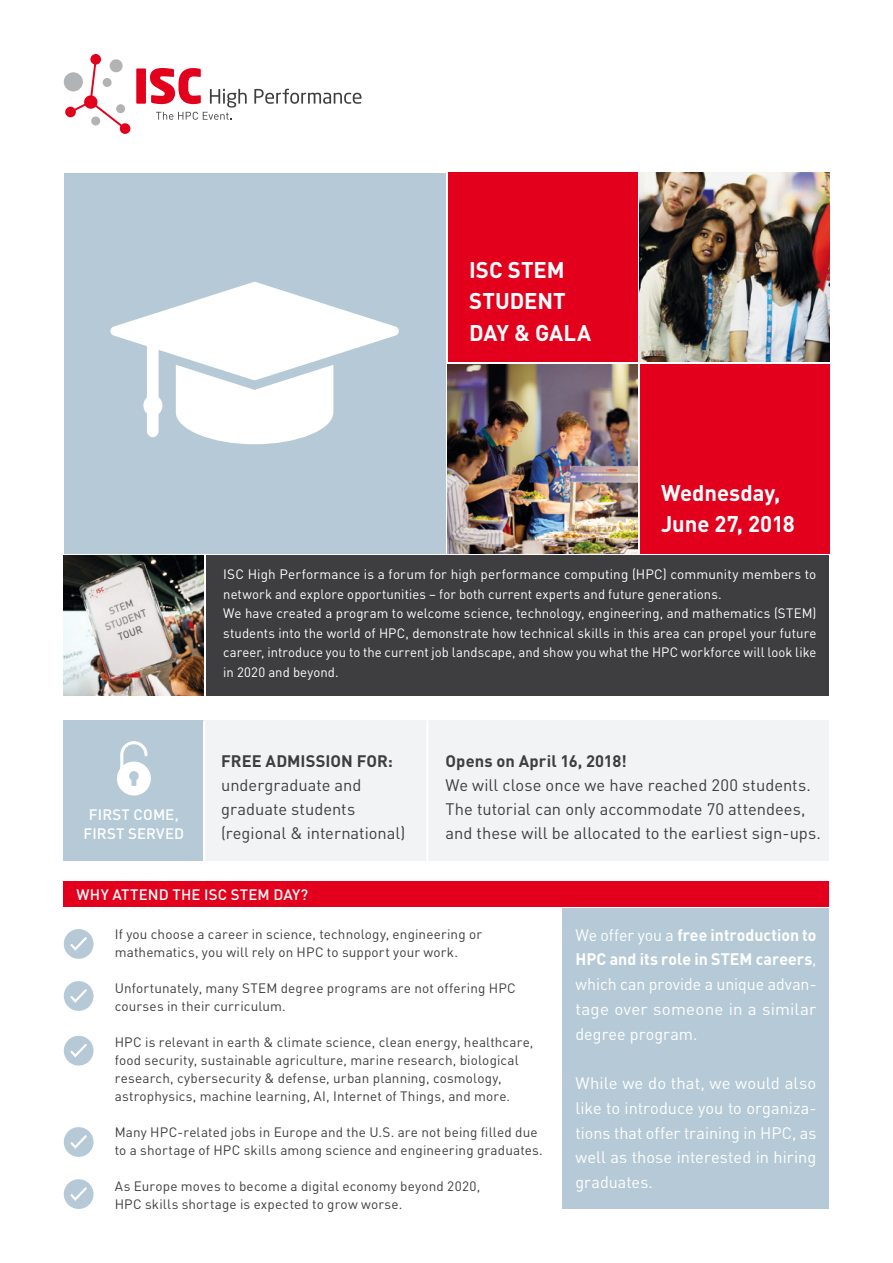
<style>
.page{position:relative;width:893px;height:1263px;background:#fff}
.page>*{position:absolute;margin:0;border:0;box-sizing:border-box;transform-origin:0 0}
.t1{font:700 22.5px/31.5px "DIN";color:#fff}
.t2{font:16.5px/24px "DIN";color:#3e3e40}
.t3{font:16.5px/24.8px "DIN";letter-spacing:.005em;color:#fff;text-align:justify;scale:.96 1}
.t4{font:16.5px/24.8px "DIN";letter-spacing:.005em;color:#fff;text-align:justify}
.t5{font:700 16.5px "DIN";color:#3e3e40}
.t6{font:500 15px/19.5px "DIN";letter-spacing:.01em;color:#fff;text-align:center}
.t7{font:13.5px/18px "DIN";letter-spacing:.01em;color:#3e3e40}
.t8{font:13.5px/19.5px "DIN";letter-spacing:.01em;color:#fff}
.s1{font-weight:700}
</style>
<div class="page">
<svg style="left:254px;top:89px;width:107px;height:15px"></svg>
<div style="left:136px;top:68px;width:10px;height:36px;background:#e2001c"></div>
<div style="left:64px;top:72px;width:19px;height:19px;background:#b1b3b5;border-radius:50%"></div>
<svg style="left:65px;top:54px;width:65px;height:80px"></svg>
<div style="left:103px;top:78px;width:9px;height:9px;background:#b1b3b5;border-radius:50%"></div>
<div style="left:116px;top:104px;width:9px;height:9px;background:#b1b3b5;border-radius:50%"></div>
<div style="left:91px;top:116px;width:9px;height:9px;background:#b1b3b5;border-radius:50%"></div>
<div style="left:110px;top:59px;width:13px;height:13px;background:#b1b3b5;border-radius:50%"></div>
<svg style="left:150px;top:68px;width:97px;height:52px"></svg>
<div style="left:64px;top:173px;width:381px;height:380px;background:#b5cad6"></div>
<div style="left:448px;top:173px;width:189px;height:189px;background:#e2001c"></div>
<svg style="left:110px;top:282px;width:289px;height:162px"></svg>
<div style="left:204px;top:720px;width:224px;height:141px;background:#f2f3f4"></div>
<div style="left:429px;top:720px;width:400px;height:141px;background:#f2f3f4"></div>
<hr style="left:426px;top:720px;width:2px;height:146px;background:#fff">
<div style="left:64px;top:720px;width:140px;height:141px;background:#b5cad6"></div>
<div style="left:563px;top:909px;width:266px;height:300px;background:#b5cad6"></div>
<hr style="left:203px;top:720px;width:2px;height:146px;background:#fff">
<svg style="left:117px;top:741px;width:34px;height:54px"></svg>
<div style="left:64px;top:881px;width:765px;height:26px;background:#e2001c"></div>
<div style="left:64px;top:929px;width:30px;height:30px;background:#b5cad6;border-radius:50%"></div>
<svg style="left:70px;top:937px;width:17px;height:14px"></svg>
<div style="left:64px;top:981px;width:30px;height:30px;background:#b5cad6;border-radius:50%"></div>
<svg style="left:70px;top:989px;width:17px;height:14px"></svg>
<div style="left:64px;top:1036px;width:30px;height:29px;background:#b5cad6;border-radius:50%"></div>
<svg style="left:70px;top:1044px;width:17px;height:14px"></svg>
<div style="left:64px;top:1127px;width:30px;height:30px;background:#b5cad6;border-radius:50%"></div>
<svg style="left:70px;top:1135px;width:17px;height:14px"></svg>
<div style="left:64px;top:1179px;width:30px;height:30px;background:#b5cad6;border-radius:50%"></div>
<svg style="left:70px;top:1187px;width:17px;height:14px"></svg>
<div style="left:640px;top:364px;width:189px;height:189px;background:#e2001c"></div>
<img style="left:640px;top:173px;width:189px;height:189px">
<img style="left:64px;top:556px;width:140px;height:140px">
<div style="left:206px;top:556px;width:623px;height:140px;background:#3e3e40"></div>
<img style="left:448px;top:364px;width:189px;height:189px">
<h1 class="t1" style="left:469px;top:253px;width:123px">ISC STEM<br>STUDENT<br>DAY &amp; GALA</h1>
<p class="t6" style="left:84px;top:804px;width:102px">FIRST COME,<br>FIRST SERVED</p>
<h1 class="t1" style="left:661px;top:476px;width:135px">Wednesday,<br>June 27, 2018</h1>
<p class="t8" style="left:223px;top:564px;width:595px">ISC High Performance is a forum for high performance computing (HPC) community members to network and explore opportunities – for both current experts and future generations.<br>We have created a program to welcome science, technology, engineering, and mathematics (STEM) students into the world of HPC, demonstrate how technical skills in this area can propel your future career, introduce you to the current job landscape, and show you what the HPC workforce will look like in 2020 and beyond.</p>
<p class="t5" style="left:221px;top:751px;width:173px">FREE ADMISSION FOR:</p>
<p class="t2" style="left:221px;top:773px;width:186px">undergraduate and graduate students (regional &amp; international)</p>
<p class="t5" style="left:446px;top:751px;width:183px">Opens on April 16, 2018!</p>
<p class="t2" style="left:446px;top:773px;width:377px">We will close once we have reached 200 students.<br>The tutorial can only accommodate 70 attendees, and these will be allocated to the earliest sign-ups.</p>
<p class="t6" style="left:77px;top:884px;width:233px">WHY ATTEND THE ISC STEM DAY?</p>
<p class="t7" style="left:115px;top:925px;width:369px">If you choose a career in science, technology, engineering or mathematics, you will rely on HPC to support your work.</p>
<p class="t7" style="left:115px;top:979px;width:403px">Unfortunately, many STEM degree programs are not offering HPC courses in their curriculum.</p>
<p class="t7" style="left:115px;top:1033px;width:420px">HPC is relevant in earth &amp; climate science, clean energy, healthcare, food security, sustainable agriculture, marine research, biological research, cybersecurity &amp; defense, urban planning, cosmology, astrophysics, machine learning, AI, Internet of Things, and more.</p>
<p class="t7" style="left:115px;top:1123px;width:430px">Many HPC-related jobs in Europe and the U.S. are not being filled due to a shortage of HPC skills among science and engineering graduates.</p>
<p class="t7" style="left:115px;top:1177px;width:367px">As Europe moves to become a digital economy beyond 2020,<br>HPC skills shortage is expected to grow worse.</p>
<p class="t3" style="left:575px;top:922px;width:252px">We offer you a <span class="s1">free introduction to HPC and its role in STEM careers</span>, which can provide a unique advan&shy;tage over someone in a similar degree program.</p>
<p class="t4" style="left:575px;top:1070px;width:242px">While we do that, we would also like to introduce you to organiza&shy;tions that offer training in HPC, as well as those interested in hiring graduates.</p>
</div>
